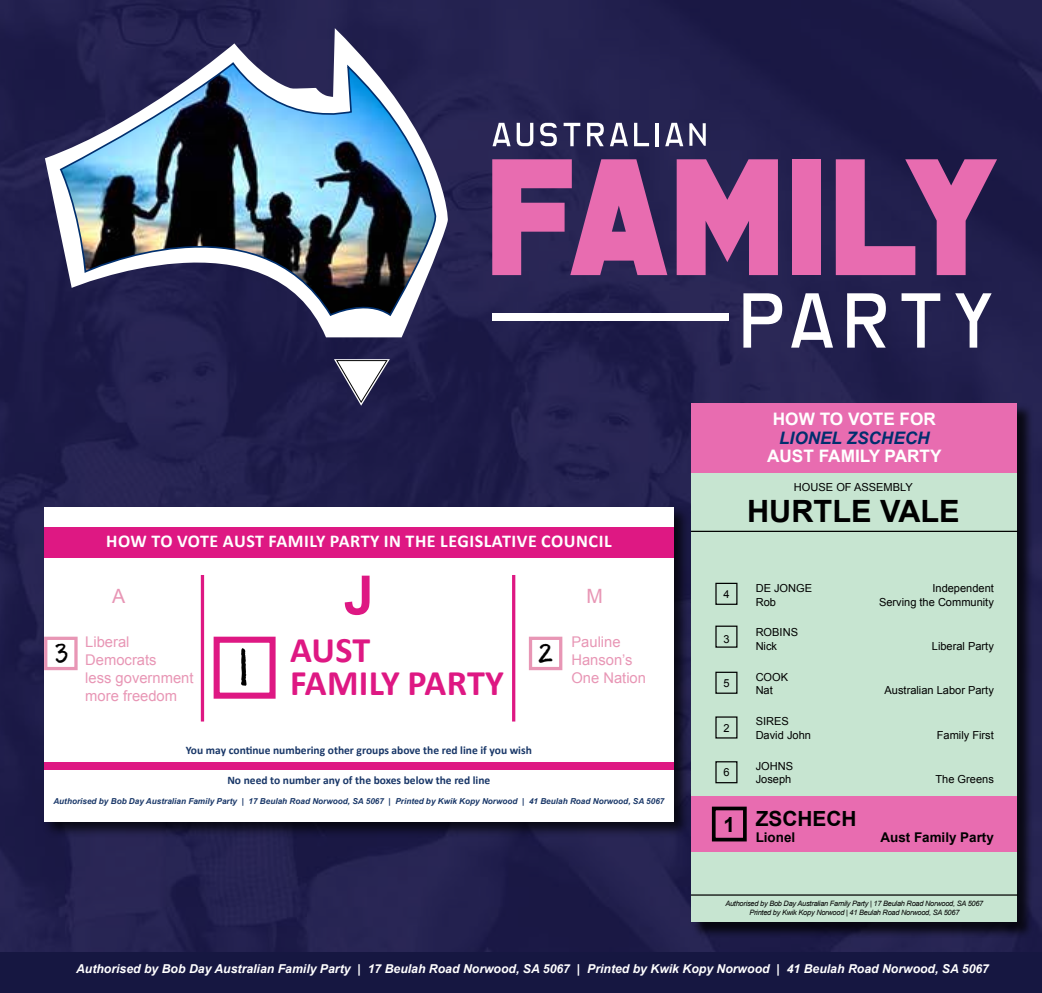
<style>
.page{position:relative;width:1042px;height:993px;background:#fff}
.page>*{position:absolute;margin:0;border:0;box-sizing:border-box;transform-origin:0 0}
.t1{font:700 54.07px "Arial";color:#de1883}
.t2{font:51.1px "Axure Handwriting";color:#000}
.t3{font:700 36.05px/32.7px "Calibri";letter-spacing:.005em;color:#de1883}
.t4{font:700 30.62px "Arial";color:#000}
.t5{font:25.38px "Axure Handwriting";color:#000}
.t6{font:700 20.82px "Arial";color:#000}
.t7{font:19.6px "Arial";color:#e896b5}
.t8{font:700 18.03px "Calibri";letter-spacing:.03em;color:#fff}
.t9{font:700 17.15px "Arial";color:#fff}
.t10{font:italic 700 17.15px "Arial";color:#002f6e}
.t11{font:14.7px/17.7px "Arial";color:#e896b5}
.t12{font:700 13.47px "Arial";color:#000}
.t13{font:italic 700 12.25px "Arial";color:#fff}
.t14{font:700 11.55px "Calibri";color:#193768}
.t15{font:11.03px/13.5px "Arial";color:#000}
.t16{font:italic 700 8.22px "Arial";color:#193768}
.t17{font:italic 7.35px/8.6px "Arial";letter-spacing:-.03em;color:#000;text-align:center}
</style>
<div class="page">
<div style="left:0;top:0;width:1042px;height:952px;background:#22204e"></div>
<div style="left:0;top:952px;width:1042px;height:40px;background:#161741"></div>
<div style="left:42px;top:505px;width:648px;height:332px;background:#000;opacity:.75"></div>
<div style="left:44px;top:507px;width:629px;height:314px;background:#fff"></div>
<div style="left:44px;top:527px;width:629px;height:30px;background:#de1883"></div>
<div style="left:44px;top:761px;width:629px;height:8px;background:#de1883"></div>
<hr style="left:512px;top:574px;width:3px;height:147px;background:#de1883">
<hr style="left:201px;top:574px;width:3px;height:147px;background:#de1883">
<div style="left:44px;top:636px;width:34px;height:34px;border:3px solid #e896b5"></div>
<div style="left:529px;top:636px;width:33px;height:34px;border:3px solid #e896b5"></div>
<div style="left:214px;top:636px;width:62px;height:62px;border:6px solid #de1883"></div>
<div style="left:692px;top:403px;width:341px;height:534px;background:#000;opacity:.75"></div>
<div style="left:691px;top:403px;width:326px;height:518px;background:#c7e5d1"></div>
<div style="left:691px;top:795px;width:326px;height:56px;background:#e86cb0"></div>
<div style="left:712px;top:806px;width:35px;height:35px;border:4px solid #000"></div>
<div style="left:691px;top:403px;width:326px;height:69px;background:#e86cb0"></div>
<hr style="left:691px;top:894px;width:326px;height:1px;background:#000">
<hr style="left:691px;top:530px;width:326px;height:2px;background:#000">
<div style="left:715px;top:761px;width:22px;height:22px;border:1px solid #000"></div>
<svg style="left:45px;top:28px;width:403px;height:309px"></svg>
<img style="left:59px;top:58px;width:380px;height:263px">
<svg style="left:334px;top:359px;width:56px;height:46px"></svg>
<svg style="left:492px;top:159px;width:175px;height:116px"></svg>
<svg style="left:677px;top:159px;width:101px;height:116px"></svg>
<div style="left:792px;top:159px;width:29px;height:116px;background:#e86cb0"></div>
<svg style="left:836px;top:159px;width:161px;height:116px"></svg>
<div style="left:492px;top:312px;width:236px;height:8px;background:#fff"></div>
<svg style="left:743px;top:293px;width:39px;height:54px"></svg>
<svg style="left:791px;top:293px;width:42px;height:54px"></svg>
<svg style="left:847px;top:293px;width:39px;height:54px"></svg>
<svg style="left:901px;top:293px;width:39px;height:54px"></svg>
<svg style="left:955px;top:293px;width:36px;height:54px"></svg>
<svg style="left:492px;top:123px;width:18px;height:23px"></svg>
<svg style="left:517px;top:123px;width:16px;height:23px"></svg>
<svg style="left:540px;top:123px;width:17px;height:23px"></svg>
<svg style="left:563px;top:123px;width:17px;height:23px"></svg>
<svg style="left:587px;top:123px;width:17px;height:23px"></svg>
<svg style="left:610px;top:123px;width:18px;height:23px"></svg>
<svg style="left:634px;top:123px;width:15px;height:23px"></svg>
<hr style="left:656px;top:123px;width:3px;height:23px;background:#fff">
<svg style="left:665px;top:123px;width:18px;height:23px"></svg>
<svg style="left:689px;top:123px;width:17px;height:23px"></svg>
<h3 class="t8" style="left:106px;top:527px;width:507px">HOW TO VOTE AUST FAMILY PARTY IN THE LEGISLATIVE COUNCIL</h3>
<h1 class="t1" style="left:344px;top:559px;width:32px">J</h1>
<h3 class="t7" style="left:112px;top:583px;width:15px">A</h3>
<h3 class="t11" style="left:85px;top:633px;width:110px">Liberal<br>Democrats<br>less government more freedom</h3>
<h3 class="t11" style="left:571px;top:633px;width:76px">Pauline<br>Hanson’s<br>One Nation</h3>
<h3 class="t7" style="left:586px;top:583px;width:18px">M</h3>
<h3 class="t3" style="left:290px;top:632px;width:215px">AUST<br>FAMILY PARTY</h3>
<h3 class="t5" style="left:55px;top:637px;width:16px">3</h3>
<h3 class="t5" style="left:538px;top:637px;width:16px">2</h3>
<h2 class="t2" style="left:237px;top:636px;width:16px">I</h2>
<p class="t14" style="left:186px;top:742px;width:347px">You may continue numbering other groups above the red line if you wish</p>
<p class="t14" style="left:227px;top:772px;width:264px">No need to number any of the boxes below the red line</p>
<p class="t16" style="left:53px;top:795px;width:612px">Authorised by Bob Day Australian Family Party | 17 Beulah Road Norwood, SA 5067 | Printed by Kwik Kopy Norwood | 41 Beulah Road Norwood, SA 5067</p>
<h3 class="t9" style="left:773px;top:408px;width:164px">HOW TO VOTE FOR</h3>
<h3 class="t10" style="left:779px;top:426px;width:152px">LIONEL ZSCHECH</h3>
<h3 class="t9" style="left:767px;top:445px;width:176px">AUST FAMILY PARTY</h3>
<p class="t15" style="left:794px;top:480px;width:120px">HOUSE OF ASSEMBLY</p>
<h3 class="t4" style="left:747px;top:490px;width:214px">HURTLE VALE</h3>
<p class="t15" style="left:723px;top:587px;width:8px">4</p>
<p class="t15" style="left:755px;top:581px;width:58px">DE JONGE</p>
<p class="t15" style="left:932px;top:581px;width:63px">Independent</p>
<p class="t15" style="left:755px;top:595px;width:22px">Rob</p>
<p class="t15" style="left:879px;top:595px;width:116px">Serving the Community</p>
<p class="t15" style="left:723px;top:632px;width:8px">3</p>
<p class="t15" style="left:755px;top:625px;width:44px">ROBINS<br>Nick</p>
<p class="t15" style="left:723px;top:676px;width:8px">5</p>
<p class="t15" style="left:755px;top:670px;width:34px">COOK<br>Nat</p>
<p class="t15" style="left:723px;top:720px;width:8px">2</p>
<p class="t15" style="left:755px;top:714px;width:57px">SIRES<br>David John</p>
<p class="t15" style="left:723px;top:765px;width:8px">6</p>
<p class="t15" style="left:755px;top:759px;width:39px">JOHNS<br>Joseph</p>
<p class="t15" style="left:932px;top:639px;width:64px">Liberal Party</p>
<p class="t15" style="left:884px;top:683px;width:111px">Australian Labor Party</p>
<p class="t15" style="left:937px;top:728px;width:59px">Family First</p>
<p class="t15" style="left:935px;top:772px;width:60px">The Greens</p>
<h3 class="t6" style="left:723px;top:804px;width:134px">1 ZSCHECH</h3>
<p class="t12" style="left:755px;top:827px;width:41px">Lionel</p>
<p class="t12" style="left:880px;top:827px;width:115px">Aust Family Party</p>
<p class="t17" style="left:725px;top:898px;width:259px">Authorised by Bob Day Australian Family Party | 17 Beulah Road Norwood, SA 5067<br>Printed by Kwik Kopy Norwood | 41 Beulah Road Norwood, SA 5067</p>
<p class="t13" style="left:76px;top:960px;width:914px">Authorised by Bob Day Australian Family Party | 17 Beulah Road Norwood, SA 5067 | Printed by Kwik Kopy Norwood | 41 Beulah Road Norwood, SA 5067</p>
</div>
